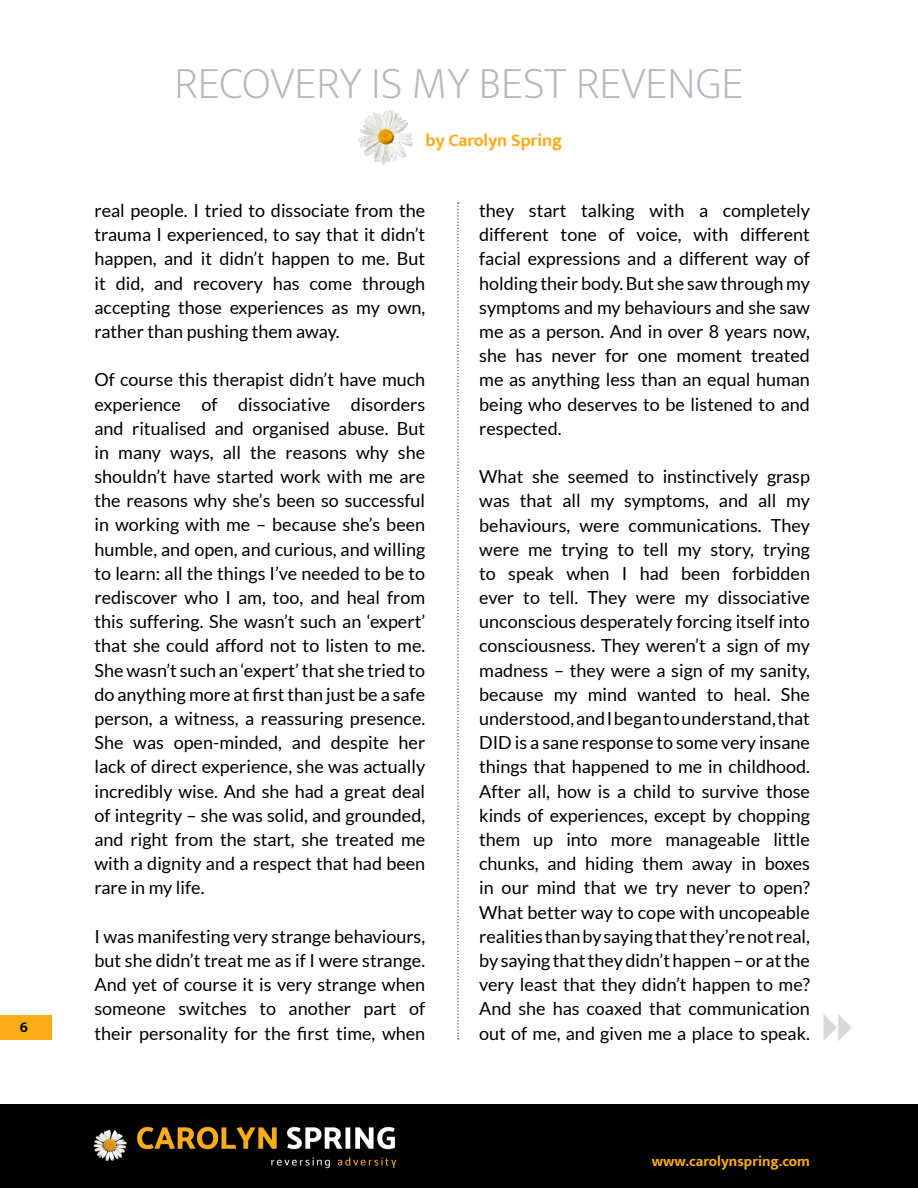
<style>
.page{position:relative;width:918px;height:1188px;background:#fff}
.page>*{position:absolute;margin:0;border:0;box-sizing:border-box;transform-origin:0 0}
.t1{font:200 45px "Mukta";color:#b7b8bf}
.t2{font:18px/24.2px "Lato";color:#000;text-align:justify}
.t3{font:700 18px "Mukta";letter-spacing:-.01em;color:#fbad18}
.t4{font:700 15px "Mukta";color:#fbad18}
.t5{font:700 15px "Mukta";color:#000}
</style>
<div class="page">
<img style="left:358px;top:110px;width:55px;height:55px">
<svg style="left:457px;top:203px;width:2px;height:837px"></svg>
<div style="left:0;top:1104px;width:918px;height:84px;background:#010101"></div>
<img style="left:93px;top:1126px;width:304px;height:43px">
<svg style="left:824px;top:1014px;width:28px;height:27px"></svg>
<div style="left:0;top:1015px;width:51px;height:25px;background:#fbad18"></div>
<p class="t5" style="left:20px;top:1018px;width:10px">6</p>
<h1 class="t1" style="left:175px;top:47px;width:570px">RECOVERY IS MY BEST REVENGE</h1>
<p class="t3" style="left:425px;top:129px;width:138px">by Carolyn Spring</p>
<p class="t2" style="left:94px;top:198px;width:332px">real people. I tried to dissociate from the trauma I experienced, to say that it didn’t happen, and it didn’t happen to me. But it did, and recovery has come through accepting those experiences as my own, rather than pushing them away.</p>
<p class="t2" style="left:94px;top:368px;width:332px">Of course this therapist didn’t have much experience of dissociative disorders and ritualised and organised abuse. But in many ways, all the reasons why she shouldn’t have started work with me are the reasons why she’s been so successful in working with me – because she’s been humble, and open, and curious, and willing to learn: all the things I’ve needed to be to rediscover who I am, too, and heal from this suffering. She wasn’t such an ‘expert’ that she could afford not to listen to me.<br>She wasn’t such an ‘expert’ that she tried to do anything more at first than just be a safe person, a witness, a reassuring presence.<br>She was open-minded, and despite her lack of direct experience, she was actually incredibly wise. And she had a great deal of integrity – she was solid, and grounded, and right from the start, she treated me with a dignity and a respect that had been rare in my life.</p>
<p class="t2" style="left:94px;top:924px;width:332px">I was manifesting very strange behaviours, but she didn’t treat me as if I were strange.<br>And yet of course it is very strange when someone switches to another part of their personality for the first time, when</p>
<p class="t2" style="left:479px;top:198px;width:332px">they start talking with a completely different tone of voice, with different facial expressions and a different way of holding their body. But she saw through my symptoms and my behaviours and she saw me as a person. And in over 8 years now, she has never for one moment treated me as anything less than an equal human being who deserves to be listened to and respected.</p>
<p class="t2" style="left:479px;top:464px;width:332px">What she seemed to instinctively grasp was that all my symptoms, and all my behaviours, were communications. They were me trying to tell my story, trying to speak when I had been forbidden ever to tell. They were my dissociative unconscious desperately forcing itself into consciousness. They weren’t a sign of my madness – they were a sign of my sanity, because my mind wanted to heal. She understood, and I began to understand, that DID is a sane response to some very insane things that happened to me in childhood.<br>After all, how is a child to survive those kinds of experiences, except by chopping them up into more manageable little chunks, and hiding them away in boxes in our mind that we try never to open?<br>What better way to cope with uncopeable realities than by saying that they’re not real, by saying that they didn’t happen – or at the very least that they didn’t happen to me?<br>And she has coaxed that communication out of me, and given me a place to speak.</p>
<p class="t4" style="left:652px;top:1152px;width:160px">www.carolynspring.com</p>
</div>
